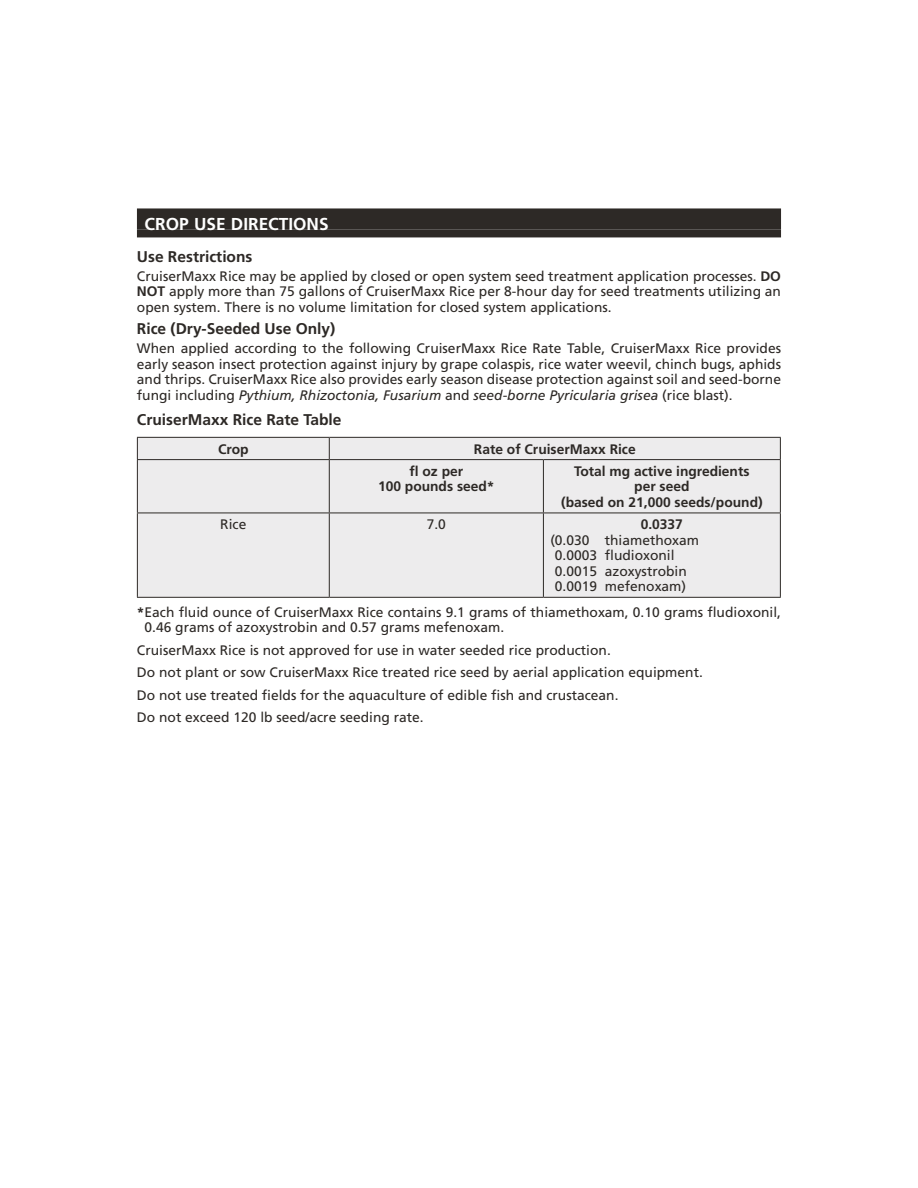
<style>
.page{position:relative;width:918px;height:1188px;background:#fff}
.page>*{position:absolute;margin:0;border:0;box-sizing:border-box;transform-origin:0 0}
.t1{font:700 17.25px "Frutiger LT Std";color:#fff}
.t2{font:700 15.6px "Frutiger LT Std";color:#2d2926}
.t3{font:13.8px/15.6px "Frutiger LT Std";color:#2d2926}
.t4{font:700 13.8px/15.6px "Frutiger LT Std";color:#2d2926;text-align:center}
.s1{font-weight:700}
.s2{font-style:italic}
</style>
<div class="page">
<div style="left:137px;top:208px;width:644px;height:22px;background:#2d2926"></div>
<div style="left:137px;top:230px;width:644px;height:7px;background:#2d2926"></div>
<div style="left:138px;top:438px;width:642px;height:159px;background:#edeced"></div>
<svg style="left:137px;top:438px;width:1px;height:21px"></svg>
<hr style="left:137px;top:437px;width:192px;height:1px;background:#2d2926">
<svg style="left:329px;top:438px;width:1px;height:21px"></svg>
<svg style="left:780px;top:438px;width:1px;height:21px"></svg>
<hr style="left:329px;top:437px;width:452px;height:1px;background:#2d2926">
<hr style="left:137px;top:460px;width:1px;height:53px;background:#2d2926">
<hr style="left:137px;top:459px;width:192px;height:1px;background:#2d2926">
<hr style="left:329px;top:460px;width:1px;height:53px;background:#2d2926">
<hr style="left:329px;top:459px;width:214px;height:1px;background:#2d2926">
<hr style="left:543px;top:460px;width:1px;height:53px;background:#2d2926">
<hr style="left:780px;top:460px;width:1px;height:53px;background:#2d2926">
<hr style="left:543px;top:459px;width:238px;height:1px;background:#2d2926">
<hr style="left:137px;top:513px;width:1px;height:84px;background:#2d2926">
<hr style="left:137px;top:513px;width:192px;height:1px;background:#2d2926">
<hr style="left:137px;top:597px;width:192px;height:1px;background:#2d2926">
<hr style="left:329px;top:513px;width:1px;height:84px;background:#2d2926">
<hr style="left:329px;top:513px;width:214px;height:1px;background:#2d2926">
<hr style="left:329px;top:597px;width:214px;height:1px;background:#2d2926">
<hr style="left:543px;top:513px;width:1px;height:84px;background:#2d2926">
<hr style="left:780px;top:513px;width:1px;height:84px;background:#2d2926">
<hr style="left:543px;top:513px;width:238px;height:1px;background:#2d2926">
<hr style="left:543px;top:597px;width:238px;height:1px;background:#2d2926">
<p class="t1" style="left:145px;top:215px;width:186px">CROP USE DIRECTIONS</p>
<p class="t2" style="left:137px;top:249px;width:117px">Use Restrictions</p>
<p class="t3" style="left:137px;top:269px;width:646px;text-align:justify">CruiserMaxx Rice may be applied by closed or open system seed treatment application processes. <span class="s1">DO NOT</span> apply more than 75 gallons of CruiserMaxx Rice per 8-hour day for seed treatments utilizing an open system. There is no volume limitation for closed system applications.</p>
<p class="t2" style="left:137px;top:321px;width:200px">Rice (Dry-Seeded Use Only)</p>
<p class="t3" style="left:137px;top:341px;width:646px;text-align:justify">When applied according to the following CruiserMaxx Rice Rate Table, CruiserMaxx Rice provides early season insect protection against injury by grape colaspis, rice water weevil, chinch bugs, aphids and thrips. CruiserMaxx Rice also provides early season disease protection against soil and seed-borne fungi including <span class="s2">Pythium, Rhizoctonia, Fusarium</span> and <span class="s2">seed-borne Pyricularia grisea</span> (rice blast).</p>
<p class="t2" style="left:137px;top:412px;width:206px">CruiserMaxx Rice Rate Table</p>
<p class="t4" style="left:218px;top:442px;width:32px">Crop</p>
<p class="t4" style="left:474px;top:442px;width:163px">Rate of CruiserMaxx Rice</p>
<p class="t4" style="left:378px;top:464px;width:118px">fl oz per<br>100 pounds seed*</p>
<p class="t4" style="left:561px;top:464px;width:203px">Total mg active ingredients<br>per seed<br>(based on 21,000 seeds/pound)</p>
<p class="t3" style="left:220px;top:517px;width:28px">Rice</p>
<p class="t3" style="left:427px;top:517px;width:21px">7.0</p>
<p class="t4" style="left:641px;top:517px;width:44px">0.0337</p>
<p class="t3" style="left:555px;top:533px;width:146px;text-indent:-5px">(0.030 thiamethoxam<br>0.0003 fludioxonil<br>0.0015 azoxystrobin<br>0.0019 mefenoxam)</p>
<p class="t3" style="left:145px;top:605px;width:638px;text-indent:-8px"><span class="s1">*</span>Each fluid ounce of CruiserMaxx Rice contains 9.1 grams of thiamethoxam, 0.10 grams fludioxonil,<br>0.46 grams of azoxystrobin and 0.57 grams mefenoxam.</p>
<p class="t3" style="left:137px;top:639px;width:567px;line-height:22.5px">CruiserMaxx Rice is not approved for use in water seeded rice production.<br>Do not plant or sow CruiserMaxx Rice treated rice seed by aerial application equipment.<br>Do not use treated fields for the aquaculture of edible fish and crustacean.<br>Do not exceed 120 lb seed/acre seeding rate.</p>
</div>
